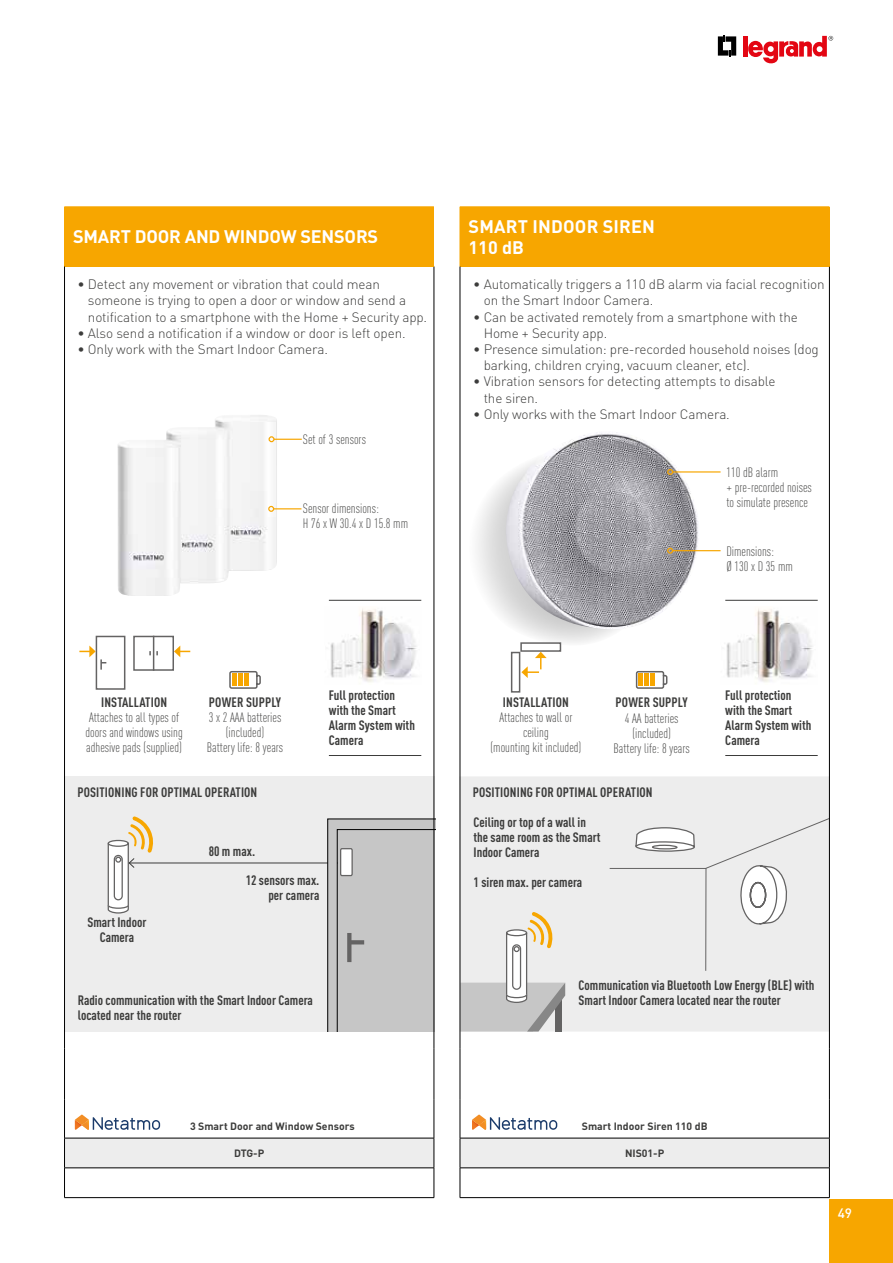
<style>
.page{position:relative;width:893px;height:1263px;background:#fff}
.page>*{position:absolute;margin:0;border:0;box-sizing:border-box;transform-origin:0 0}
.t1{font:700 18px "DIN Pro";letter-spacing:-.01em;color:#fff}
.t2{font:700 18px/21.6px "DIN Pro";letter-spacing:.01em;color:#fff}
.t3{font:300 13.5px/16.2px "DIN Pro";letter-spacing:-.01em;color:#3c3c3b}
.t4{font:700 condensed 13.5px/15px "DIN Pro";color:#3c3c3b}
.t5{font:300 condensed 13.5px/15px "DIN Pro";color:#3c3c3b}
.t6{font:500 13.5px "DIN Pro";color:#fff}
.t7{font:700 10.5px "DIN Pro";color:#3c3c3b}
</style>
<div class="page">
<div style="left:829px;top:1199px;width:64px;height:64px;background:#f7a600"></div>
<svg style="left:718px;top:35px;width:18px;height:22px"></svg>
<hr style="left:743px;top:36px;width:4px;height:21px;background:#e30613">
<svg style="left:748px;top:36px;width:85px;height:28px"></svg>
<div style="left:459px;top:776px;width:370px;height:255px;background:#ededed"></div>
<svg style="left:609px;top:817px;width:220px;height:154px;background:#e9e9e9"></svg>
<svg style="left:461px;top:912px;width:104px;height:119px;background:#d8d6d3"></svg>
<div style="left:65px;top:776px;width:370px;height:255px;background:#ededed"></div>
<hr style="left:129px;top:863px;width:208px;height:1px;background:#3c3c3b">
<svg style="left:107px;top:816px;width:47px;height:98px"></svg>
<svg style="left:327px;top:818px;width:107px;height:213px;background:#bfbfbf"></svg>
<div style="left:460px;top:207px;width:369px;height:59px;background:#f7a600"></div>
<div style="left:460px;top:1138px;width:369px;height:30px;background:#ededed"></div>
<hr style="left:829px;top:1049px;width:1px;height:51px;background:#000">
<hr style="left:829px;top:267px;width:1px;height:782px;background:#000">
<hr style="left:460px;top:266px;width:370px;height:1px;background:#f7a600">
<hr style="left:460px;top:267px;width:1px;height:782px;background:#000">
<hr style="left:460px;top:1049px;width:1px;height:51px;background:#000">
<hr style="left:460px;top:1100px;width:1px;height:38px;background:#000">
<hr style="left:829px;top:1100px;width:1px;height:38px;background:#000">
<hr style="left:460px;top:1138px;width:370px;height:1px;background:#000">
<svg style="left:829px;top:1138px;width:1px;height:59px"></svg>
<svg style="left:460px;top:1138px;width:1px;height:59px"></svg>
<hr style="left:460px;top:1167px;width:370px;height:1px;background:#000">
<hr style="left:460px;top:1197px;width:370px;height:1px;background:#000">
<svg style="left:75px;top:1114px;width:85px;height:16px"></svg>
<svg style="left:472px;top:1114px;width:85px;height:16px"></svg>
<div style="left:65px;top:207px;width:369px;height:59px;background:#f7a600"></div>
<div style="left:65px;top:1138px;width:369px;height:30px;background:#ededed"></div>
<hr style="left:434px;top:267px;width:1px;height:782px;background:#000">
<hr style="left:434px;top:1049px;width:1px;height:51px;background:#000">
<hr style="left:64px;top:207px;width:1px;height:59px;background:#f7a600">
<hr style="left:64px;top:266px;width:370px;height:1px;background:#f7a600">
<hr style="left:64px;top:267px;width:1px;height:782px;background:#000">
<hr style="left:64px;top:1049px;width:1px;height:51px;background:#000">
<hr style="left:64px;top:1100px;width:1px;height:38px;background:#000">
<hr style="left:434px;top:1100px;width:1px;height:38px;background:#000">
<hr style="left:64px;top:1138px;width:370px;height:1px;background:#000">
<svg style="left:434px;top:1138px;width:1px;height:59px"></svg>
<svg style="left:64px;top:1138px;width:1px;height:59px"></svg>
<hr style="left:64px;top:1167px;width:370px;height:1px;background:#000">
<hr style="left:64px;top:1197px;width:370px;height:1px;background:#000">
<img style="left:117px;top:415px;width:160px;height:181px">
<svg style="left:477px;top:479px;width:142px;height:166px"></svg>
<img style="left:506px;top:432px;width:193px;height:197px">
<svg style="left:268px;top:506px;width:33px;height:6px"></svg>
<div style="left:96px;top:636px;width:29px;height:54px;border:2px solid #646363"></div>
<svg style="left:79px;top:645px;width:27px;height:25px"></svg>
<svg style="left:174px;top:645px;width:16px;height:12px"></svg>
<div style="left:133px;top:636px;width:41px;height:35px;border:2px solid #646363"></div>
<hr style="left:153px;top:636px;width:1px;height:35px;background:#646363">
<svg style="left:149px;top:651px;width:9px;height:4px"></svg>
<svg style="left:229px;top:671px;width:32px;height:18px"></svg>
<div style="left:232px;top:673px;width:5px;height:13px;background:#f7a600"></div>
<hr style="left:238px;top:673px;width:4px;height:13px;background:#f7a600">
<hr style="left:244px;top:673px;width:4px;height:13px;background:#f7a600">
<svg style="left:635px;top:671px;width:33px;height:18px"></svg>
<hr style="left:639px;top:673px;width:4px;height:13px;background:#f7a600">
<div style="left:644px;top:673px;width:5px;height:13px;background:#f7a600"></div>
<div style="left:650px;top:673px;width:5px;height:13px;background:#f7a600"></div>
<hr style="left:673px;top:471px;width:48px;height:2px;background:#f7a600">
<svg style="left:667px;top:469px;width:6px;height:6px"></svg>
<svg style="left:269px;top:436px;width:33px;height:6px"></svg>
<div style="left:511px;top:652px;width:9px;height:41px;border:2px solid #646363"></div>
<div style="left:520px;top:642px;width:41px;height:10px;border:2px solid #646363"></div>
<svg style="left:521px;top:652px;width:26px;height:26px"></svg>
<hr style="left:329px;top:755px;width:92px;height:1px;background:#3c3c3b">
<img style="left:330px;top:608px;width:87px;height:74px">
<hr style="left:329px;top:600px;width:92px;height:1px;background:#3c3c3b">
<hr style="left:725px;top:755px;width:93px;height:1px;background:#3c3c3b">
<img style="left:726px;top:608px;width:87px;height:74px">
<hr style="left:725px;top:600px;width:93px;height:1px;background:#3c3c3b">
<hr style="left:673px;top:550px;width:48px;height:1px;background:#f7a600">
<svg style="left:667px;top:548px;width:6px;height:6px"></svg>
<h1 class="t1" style="left:73px;top:225px;width:307px">SMART DOOR AND WINDOW SENSORS</h1>
<p class="t3" style="left:88px;top:275px;width:341px;text-indent:-11px">• Detect any movement or vibration that could mean someone is trying to open a door or window and send a notification to a smartphone with the Home + Security app.</p>
<p class="t3" style="left:77px;top:324px;width:330px">• Also send a notification if a window or door is left open.</p>
<p class="t3" style="left:77px;top:340px;width:252px">• Only work with the Smart Indoor Camera.</p>
<p class="t5" style="left:303px;top:431px;width:65px">Set of 3 sensors</p>
<p class="t5" style="left:303px;top:501px;width:107px">Sensor dimensions:<br>H 76 x W 30.4 x D 15.8 mm</p>
<h1 class="t2" style="left:468px;top:215px;width:188px">SMART INDOOR SIREN<br>110 dB</h1>
<p class="t3" style="left:484px;top:275px;width:342px;text-indent:-11px">• Automatically triggers a 110 dB alarm via facial recognition on the Smart Indoor Camera.</p>
<p class="t3" style="left:484px;top:307px;width:316px;text-indent:-11px">• Can be activated remotely from a smartphone with the<br>Home + Security app.</p>
<p class="t3" style="left:484px;top:340px;width:337px;text-indent:-11px">• Presence simulation: pre-recorded household noises (dog barking, children crying, vacuum cleaner, etc).</p>
<p class="t3" style="left:484px;top:372px;width:293px;text-indent:-11px">• Vibration sensors for detecting attempts to disable the siren.</p>
<p class="t3" style="left:473px;top:405px;width:258px">• Only works with the Smart Indoor Camera.</p>
<p class="t5" style="left:726px;top:465px;width:87px">110 dB alarm<br>+ pre-recorded noises to simulate presence</p>
<p class="t5" style="left:726px;top:544px;width:68px">Dimensions:<br>Ø 130 x D 35 mm</p>
<p class="t4" style="left:101px;top:694px;width:68px">INSTALLATION</p>
<p class="t5" style="left:85px;top:710px;width:99px">Attaches to all types of doors and windows using adhesive pads (supplied)</p>
<p class="t4" style="left:329px;top:687px;width:88px">Full protection with the Smart<br>Alarm System with<br>Camera</p>
<p class="t4" style="left:725px;top:687px;width:88px">Full protection with the Smart<br>Alarm System with<br>Camera</p>
<p class="t4" style="left:209px;top:694px;width:74px">POWER SUPPLY</p>
<p class="t5" style="left:207px;top:710px;width:78px;text-align:center">3 x 2 AAA batteries (included)<br>Battery life: 8 years</p>
<p class="t5" style="left:613px;top:710px;width:78px;text-align:center">4 AA batteries (included)<br>Battery life: 8 years</p>
<p class="t4" style="left:503px;top:694px;width:68px">INSTALLATION</p>
<p class="t5" style="left:490px;top:710px;width:92px;text-align:center">Attaches to wall or ceiling<br>(mounting kit included)</p>
<p class="t4" style="left:615px;top:694px;width:74px">POWER SUPPLY</p>
<p class="t4" style="left:77px;top:785px;width:181px">POSITIONING FOR OPTIMAL OPERATION</p>
<p class="t4" style="left:209px;top:843px;width:48px">80 m max.</p>
<p class="t4" style="left:87px;top:914px;width:60px;text-align:center">Smart Indoor<br>Camera</p>
<p class="t4" style="left:246px;top:872px;width:75px;text-align:right">12 sensors max. per camera</p>
<p class="t4" style="left:78px;top:992px;width:237px">Radio communication with the Smart Indoor Camera located near the router</p>
<p class="t4" style="left:473px;top:785px;width:181px">POSITIONING FOR OPTIMAL OPERATION</p>
<p class="t4" style="left:474px;top:815px;width:128px">Ceiling or top of a wall in the same room as the Smart<br>Indoor Camera</p>
<p class="t4" style="left:474px;top:875px;width:110px">1 siren max. per camera</p>
<p class="t4" style="left:579px;top:977px;width:237px">Communication via Bluetooth Low Energy (BLE) with<br>Smart Indoor Camera located near the router</p>
<p class="t7" style="left:190px;top:1119px;width:166px">3 Smart Door and Window Sensors</p>
<p class="t7" style="left:234px;top:1146px;width:32px">DTG-P</p>
<p class="t7" style="left:582px;top:1119px;width:127px">Smart Indoor Siren 110 dB</p>
<p class="t7" style="left:625px;top:1146px;width:41px">NIS01-P</p>
<p class="t6" style="left:838px;top:1204px;width:16px">49</p>
</div>
